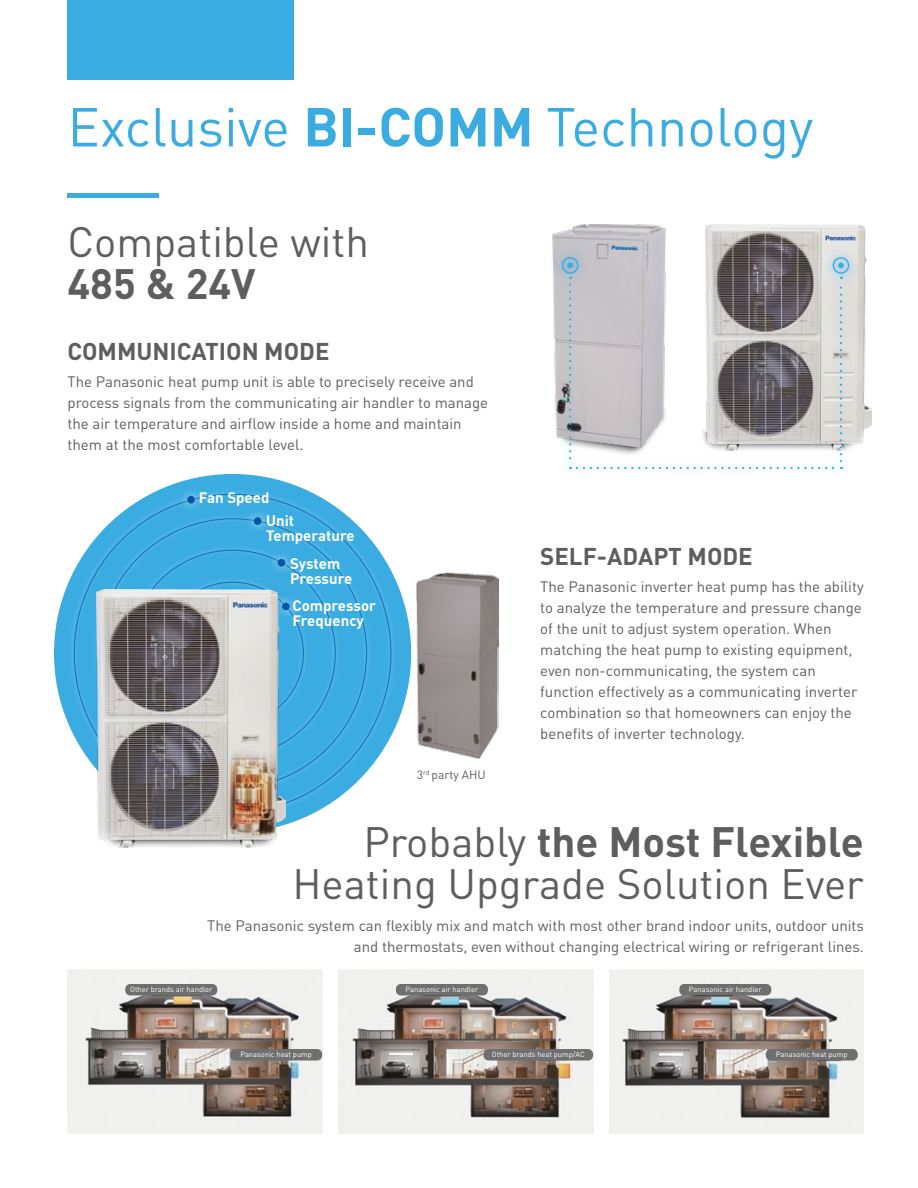
<style>
.page{position:relative;width:918px;height:1188px;background:#fff}
.page>*{position:absolute;margin:0;border:0;box-sizing:border-box;transform-origin:0 0}
.t1{font:54px "DIN Pro";color:#3bace2}
.t2{font:42px/42px "DIN Pro";color:#5f5e5e;text-align:right}
.t3{font:700 42px "DIN Pro";color:#5f5e5e}
.t4{font:700 24px "DIN Pro";color:#5f5e5e}
.t5{font:15px/21px "DIN Pro";color:#5f5e5e}
.t6{font:700 15px/23.2px "DIN Pro";color:#fff}
.t7{font:12px "DIN Pro";color:#5f5e5e}
.t8{font:7.5px "DIN Pro";color:#fff}
.s1{font-weight:700}
</style>
<div class="page">
<div style="left:102px;top:809px;width:177px;height:40px;background:#000;opacity:.75"></div>
<div style="left:68px;top:0;width:226px;height:80px;background:#3bace2"></div>
<div style="left:68px;top:193px;width:91px;height:5px;background:#3bace2"></div>
<img style="left:705px;top:224px;width:167px;height:223px">
<img style="left:552px;top:225px;width:114px;height:213px">
<svg style="left:570px;top:268px;width:281px;height:202px"></svg>
<svg style="left:557px;top:277px;width:285px;height:192px"></svg>
<svg style="left:552px;top:246px;width:38px;height:39px"></svg>
<div style="left:562px;top:257px;width:17px;height:17px;border:1px solid #3bace2;border-radius:50%"></div>
<svg style="left:567px;top:263px;width:6px;height:5px"></svg>
<svg style="left:821px;top:246px;width:40px;height:39px"></svg>
<div style="left:833px;top:257px;width:16px;height:17px;border:1px solid #3bace2;border-radius:50%"></div>
<svg style="left:838px;top:263px;width:6px;height:5px"></svg>
<div style="left:54px;top:474px;width:357px;height:359px;background:#3bace2;border-radius:50%"></div>
<img style="left:416px;top:573px;width:83px;height:186px">
<img style="left:68px;top:970px;width:254px;height:164px">
<img style="left:609px;top:970px;width:255px;height:164px">
<img style="left:339px;top:970px;width:254px;height:164px">
<div style="left:69px;top:489px;width:327px;height:328px;background:#fff;opacity:.75"></div>
<div style="left:94px;top:513px;width:278px;height:280px;background:#fff;opacity:.75"></div>
<div style="left:125px;top:545px;width:215px;height:217px;background:#fff;opacity:.75"></div>
<img style="left:96px;top:590px;width:190px;height:257px">
<div style="left:178px;top:486px;width:26px;height:26px;background:#fff;opacity:.75"></div>
<div style="left:187px;top:496px;width:8px;height:8px;background:#0057a5;border-radius:50%"></div>
<div style="left:245px;top:508px;width:26px;height:26px;background:#fff;opacity:.75"></div>
<div style="left:254px;top:517px;width:7px;height:8px;background:#0057a5;border-radius:50%"></div>
<div style="left:269px;top:550px;width:26px;height:25px;background:#fff;opacity:.75"></div>
<div style="left:278px;top:559px;width:7px;height:8px;background:#0057a5;border-radius:50%"></div>
<div style="left:273px;top:593px;width:26px;height:26px;background:#fff;opacity:.75"></div>
<div style="left:282px;top:603px;width:8px;height:7px;background:#0057a5;border-radius:50%"></div>
<div style="left:125px;top:984px;width:92px;height:11px;background:#706f6f;border-radius:5px"></div>
<div style="left:396px;top:984px;width:92px;height:11px;background:#706f6f;border-radius:5px"></div>
<div style="left:679px;top:984px;width:92px;height:11px;background:#706f6f;border-radius:5px"></div>
<div style="left:230px;top:1049px;width:92px;height:12px;background:#706f6f;border-radius:5px"></div>
<div style="left:766px;top:1049px;width:92px;height:12px;background:#706f6f;border-radius:5px"></div>
<div style="left:484px;top:1049px;width:109px;height:12px;background:#706f6f;border-radius:5px"></div>
<h1 class="t1" style="left:68px;top:84px;width:747px">Exclusive <span class="s1">BI-COMM</span> Technology</h1>
<h2 class="t2" style="left:68px;top:216px;width:303px">Compatible with</h2>
<h2 class="t3" style="left:68px;top:249px;width:190px">485 &amp; 24V</h2>
<h3 class="t4" style="left:68px;top:331px;width:264px">COMMUNICATION MODE</h3>
<p class="t5" style="left:68px;top:369px;width:422px">The Panasonic heat pump unit is able to precisely receive and process signals from the communicating air handler to manage the air temperature and airflow inside a home and maintain them at the most comfortable level.</p>
<p class="t6" style="left:266px;top:484px;width:30px;text-indent:-67px">Fan Speed<br>Unit</p>
<p class="t6" style="left:290px;top:520px;width:66px;line-height:27.9px;text-indent:-24px">Temperature<br>System</p>
<p class="t6" style="left:290px;top:563px;width:87px;line-height:27.2px">Pressure<br>Compressor</p>
<p class="t6" style="left:293px;top:607px;width:73px">Frequency</p>
<p class="t7" style="left:417px;top:765px;width:70px">3<sup>rd</sup> party AHU</p>
<h3 class="t4" style="left:540px;top:536px;width:214px">SELF-ADAPT MODE</h3>
<p class="t5" style="left:540px;top:574px;width:325px">The Panasonic inverter heat pump has the ability to analyze the temperature and pressure change of the unit to adjust system operation. When matching the heat pump to existing equipment, even non-communicating, the system can function effectively as a communicating inverter combination so that homeowners can enjoy the benefits of inverter technology.</p>
<h2 class="t2" style="left:292px;top:816px;width:573px">Probably <span class="s1">the Most Flexible<br></span>Heating Upgrade Solution Ever</h2>
<p class="t5" style="left:207px;top:914px;width:658px;text-align:right">The Panasonic system can flexibly mix and match with most other brand indoor units, outdoor units and thermostats, even without changing electrical wiring or refrigerant lines.</p>
<p class="t8" style="left:130px;top:984px;width:84px">Other brands air handler</p>
<p class="t8" style="left:406px;top:984px;width:74px">Panasonic air handler</p>
<p class="t8" style="left:689px;top:984px;width:74px">Panasonic air handler</p>
<p class="t8" style="left:240px;top:1049px;width:73px">Panasonic heat pump</p>
<p class="t8" style="left:492px;top:1049px;width:95px">Other brands heat pump/AC</p>
<p class="t8" style="left:776px;top:1049px;width:73px">Panasonic heat pump</p>
</div>
